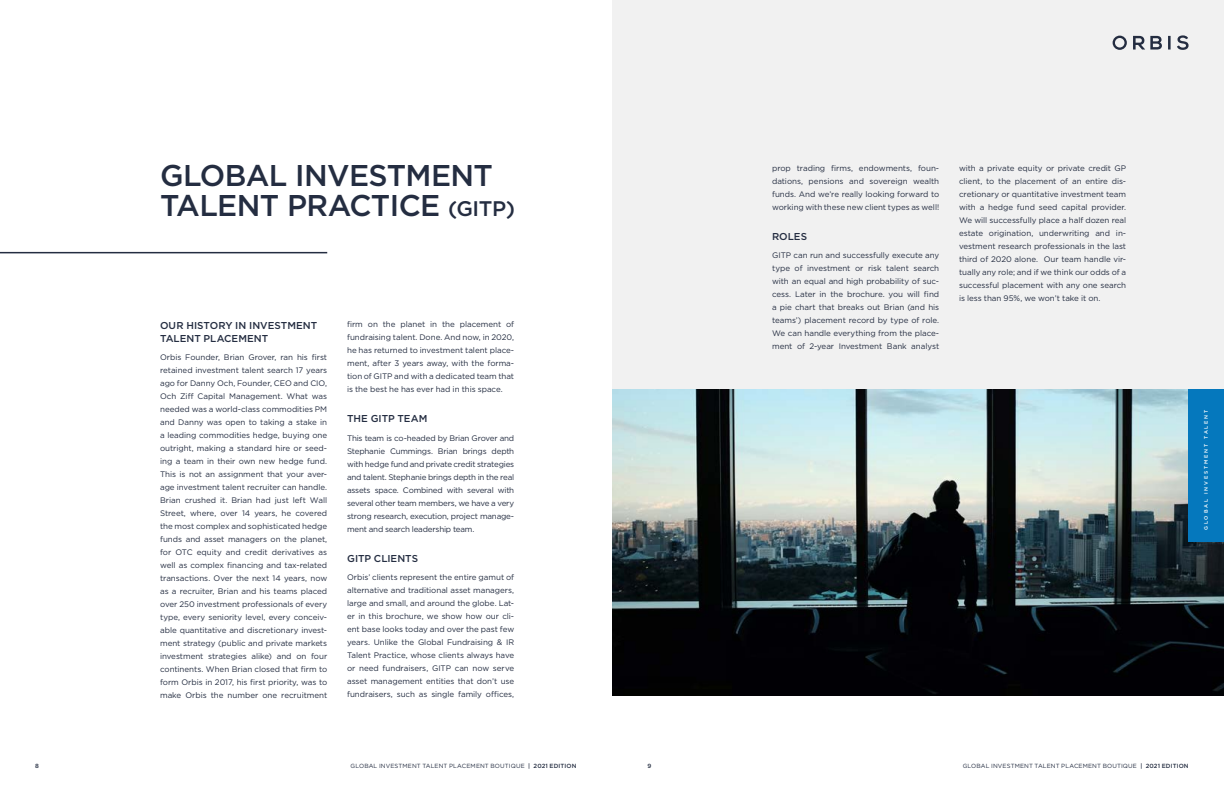
<style>
.page{position:relative;width:1224px;height:792px;background:#fff}
.page>*{position:absolute;margin:0;border:0;box-sizing:border-box;transform-origin:0 0}
.t1{font:500 30px/30px "Gotham";letter-spacing:-.02em;color:#242d41}
.t2{font:500 10px/13px "Gotham";color:#242d41}
.t3{font:8px/13px "Gotham";letter-spacing:-.005em;color:#242d41;text-align:justify}
.t4{font:6px "Gotham";letter-spacing:.02em;color:#242d41}
.t5{font:500 6px "Gotham";color:#242d41}
.t6{font:500 5px "Gotham";letter-spacing:.36em;color:#fff}
.s1{font-size:21.1px}
.s2{font-weight:500}
</style>
<div class="page">
<div style="left:612px;top:0;width:612px;height:391px;background:#f1f1f1"></div>
<img style="left:612px;top:389px;width:612px;height:307px">
<div style="left:1189px;top:389px;width:35px;height:153px;background:#0578bd"></div>
<svg style="left:1133px;top:35px;width:56px;height:15px"></svg>
<svg style="left:1113px;top:36px;width:14px;height:14px"></svg>
<hr style="left:0;top:252px;width:327px;height:1px;background:#242d41">
<h1 class="t1" style="left:160px;top:160px;width:356px">GLOBAL INVESTMENT<br>TALENT PRACTICE <span class="s1">(GITP)</span></h1>
<p class="t2" style="left:160px;top:318px;width:159px">OUR HISTORY IN INVESTMENT<br>TALENT PLACEMENT</p>
<p class="t3" style="left:160px;top:351px;width:169px">Orbis Founder, Brian Grover, ran his first retained investment talent search 17 years ago for Danny Och, Founder, CEO and CIO, Och Ziff Capital Management. What was needed was a world-class commodities PM and Danny was open to taking a stake in a leading commodities hedge, buying one outright, making a standard hire or seed&shy;ing a team in their own new hedge fund.<br>This is not an assignment that your aver&shy;age investment talent recruiter can handle.<br>Brian crushed it. Brian had just left Wall Street, where, over 14 years, he covered the most complex and sophisticated hedge funds and asset managers on the planet, for OTC equity and credit derivatives as well as complex financing and tax-related transactions. Over the next 14 years, now as a recruiter, Brian and his teams placed over 250 investment professionals of every type, every seniority level, every conceiv&shy;able quantitative and discretionary invest&shy;ment strategy (public and private markets investment strategies alike) and on four continents. When Brian closed that firm to form Orbis in 2017, his first priority, was to make Orbis the number one recruitment</p>
<p class="t3" style="left:347px;top:318px;width:169px">firm on the planet in the placement of fundraising talent. Done. And now, in 2020, he has returned to investment talent place&shy;ment, after 3 years away, with the forma&shy;tion of GITP and with a dedicated team that is the best he has ever had in this space.</p>
<p class="t2" style="left:347px;top:412px;width:82px">THE GITP TEAM</p>
<p class="t3" style="left:347px;top:431px;width:169px">This team is co-headed by Brian Grover and Stephanie Cummings. Brian brings depth with hedge fund and private credit strategies and talent. Stephanie brings depth in the real assets space. Combined with several with several other team members, we have a very strong research, execution, project manage&shy;ment and search leadership team.</p>
<p class="t2" style="left:347px;top:552px;width:73px">GITP CLIENTS</p>
<p class="t3" style="left:347px;top:571px;width:169px">Orbis’ clients represent the entire gamut of alternative and traditional asset managers, large and small, and around the globe. Lat&shy;er in this brochure, we show how our cli&shy;ent base looks today and over the past few years. Unlike the Global Fundraising &amp; IR Talent Practice, whose clients always have or need fundraisers, GITP can now serve asset management entities that don’t use fundraisers, such as single family offices,</p>
<p class="t3" style="left:772px;top:161px;width:169px">prop trading firms, endowments, foun&shy;dations, pensions and sovereign wealth funds. And we’re really looking forward to working with these new client types as well!</p>
<p class="t2" style="left:772px;top:230px;width:37px">ROLES</p>
<p class="t3" style="left:772px;top:249px;width:169px">GITP can run and successfully execute any type of investment or risk talent search with an equal and high probability of suc&shy;cess. Later in the brochure. you will find a pie chart that breaks out Brian (and his teams’) placement record by type of role.<br>We can handle everything from the place&shy;ment of 2-year Investment Bank analyst</p>
<p class="t3" style="left:959px;top:161px;width:169px">with a private equity or private credit GP client, to the placement of an entire dis&shy;cretionary or quantitative investment team with a hedge fund seed capital provider.<br>We will successfully place a half dozen real estate origination, underwriting and in&shy;vestment research professionals in the last third of 2020 alone. Our team handle vir&shy;tually any role; and if we think our odds of a successful placement with any one search is less than 95%, we won’t take it on.</p>
<p class="t6" style="left:1203px;top:530px;width:122px;rotate:-90deg">GLOBAL INVESTMENT TALENT</p>
<p class="t5" style="left:35px;top:762px;width:5px">8</p>
<p class="t4" style="left:351px;top:762px;width:227px">GLOBAL INVESTMENT TALENT PLACEMENT BOUTIQUE <span class="s2">| 2021 EDITION</span></p>
<p class="t5" style="left:647px;top:762px;width:5px">9</p>
<p class="t4" style="left:963px;top:762px;width:227px">GLOBAL INVESTMENT TALENT PLACEMENT BOUTIQUE <span class="s2">| 2021 EDITION</span></p>
</div>
